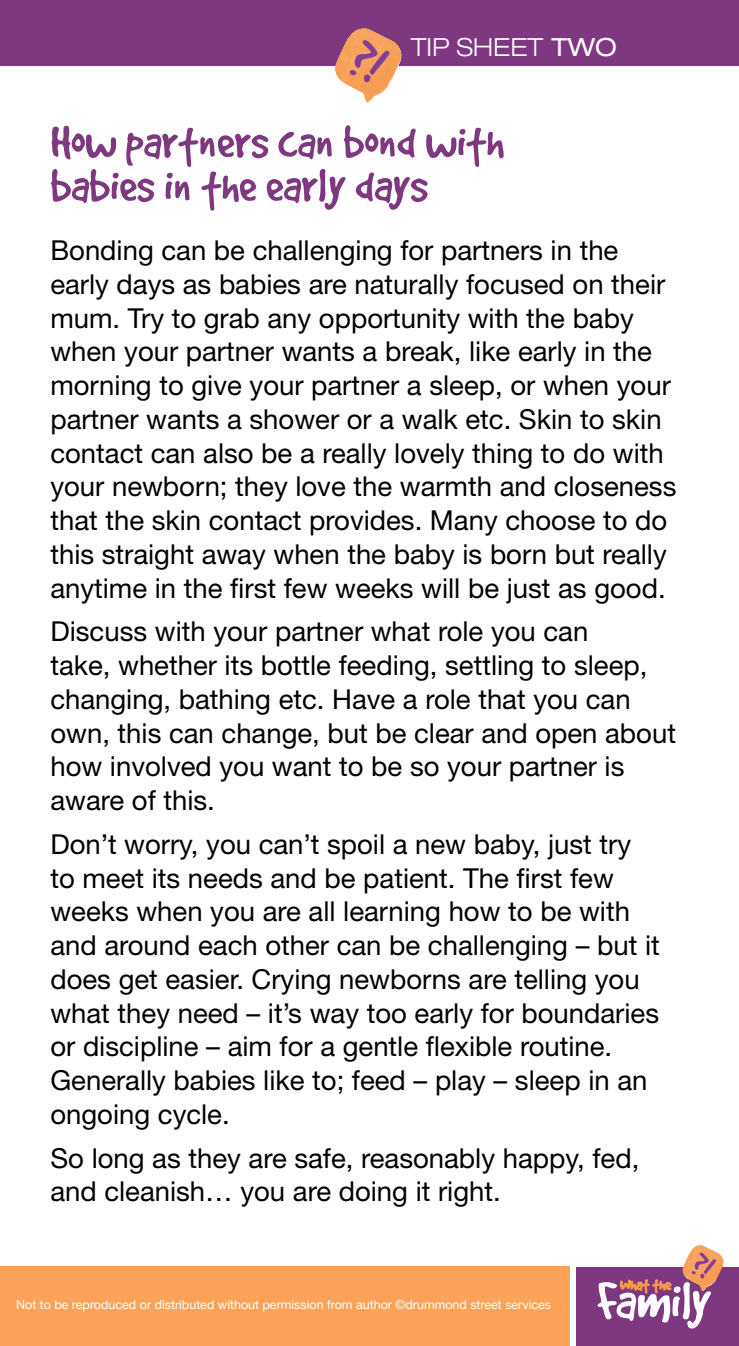
<style>
.page{position:relative;width:739px;height:1346px;background:#fff}
.page>*{position:absolute;margin:0;border:0;box-sizing:border-box;transform-origin:0 0}
.t1{font:51.25px/43.8px "Good Dog Plain";color:#7d3880}
.t2{font:27.5px/33.8px "Helvetica Neue";color:#000}
.t3{font:300 expanded 25px "Helvetica Neue";color:#fff}
.t4{font:12.5px "Helvetica Neue";color:#fff}
.s1{font-weight:400}
</style>
<div class="page">
<div style="left:0;top:0;width:739px;height:66px;background:#7d3880"></div>
<svg style="left:335px;top:28px;width:67px;height:75px"></svg>
<div style="left:0;top:1267px;width:570px;height:79px;background:#f9a258"></div>
<div style="left:576px;top:1267px;width:163px;height:79px;background:#7d3880"></div>
<svg style="left:598px;top:1245px;width:126px;height:83px"></svg>
<p class="t3" style="left:411px;top:32px;width:208px">TIP SHEET <span class="s1">TWO</span></p>
<h1 class="t1" style="left:50px;top:120px;width:455px">How partners can bond with babies in the early days</h1>
<p class="t2" style="left:50px;top:233px;width:627px">Bonding can be challenging for partners in the early days as babies are naturally focused on their mum. Try to grab any opportunity with the baby when your partner wants a break, like early in the morning to give your partner a sleep, or when your partner wants a shower or a walk etc. Skin to skin contact can also be a really lovely thing to do with your newborn; they love the warmth and closeness that the skin contact provides. Many choose to do this straight away when the baby is born but really anytime in the first few weeks will be just as good.</p>
<p class="t2" style="left:50px;top:614px;width:627px">Discuss with your partner what role you can<br>take, whether its bottle feeding, settling to sleep, changing, bathing etc. Have a role that you can own, this can change, but be clear and open about how involved you want to be so your partner is aware of this.</p>
<p class="t2" style="left:50px;top:827px;width:611px">Don’t worry, you can’t spoil a new baby, just try to meet its needs and be patient. The first few weeks when you are all learning how to be with and around each other can be challenging – but it does get easier. Crying newborns are telling you what they need – it’s way too early for boundaries or discipline – aim for a gentle flexible routine.<br>Generally babies like to; feed – play – sleep in an ongoing cycle.</p>
<p class="t2" style="left:50px;top:1141px;width:590px">So long as they are safe, reasonably happy, fed, and cleanish… you are doing it right.</p>
<p class="t4" style="left:16px;top:1295px;width:536px">Not to be reproduced or distributed without permission from author ©drummond street services</p>
</div>
